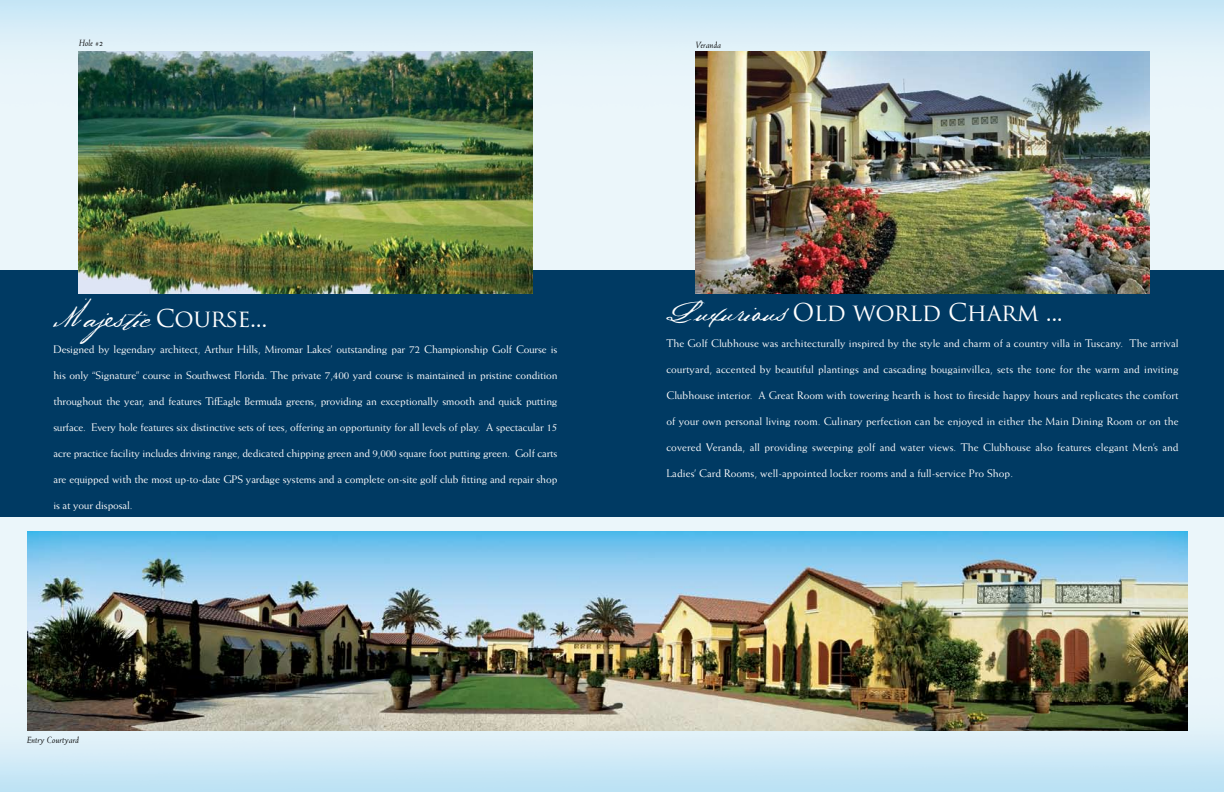
<style>
.page{position:relative;width:1224px;height:792px;background:#fff}
.page>*{position:absolute;margin:0;border:0;box-sizing:border-box;transform-origin:0 0}
.t1{font:24px "Trajan Pro";letter-spacing:-.02em;color:#fff}
.t2{font:11px "Weiss";letter-spacing:-.01em;color:#fff}
.t3{font:italic 9px "Weiss";letter-spacing:.005em;color:#000}
.s1{font-family:"Baker Script";font-size:32px}
</style>
<div class="page">
<img style="left:0;top:517px;width:1224px;height:275px">
<div style="left:0;top:270px;width:1224px;height:247px;background:#003a63"></div>
<img style="left:78px;top:51px;width:455px;height:243px">
<img style="left:27px;top:531px;width:1161px;height:199px">
<img style="left:695px;top:51px;width:455px;height:243px">
<p class="t3" style="left:79px;top:38px;width:26px">Hole #2</p>
<h1 class="t1" style="left:54px;top:303px;width:215px"><span class="s1">Majestic</span> COURSE...</h1>
<p class="t2" style="left:54px;top:343px;width:505px">Designed by legendary architect, Arthur Hills, Miromar Lakes’ outstanding par 72 Championship Golf Course is</p>
<p class="t2" style="left:54px;top:369px;width:505px">his only “Signature” course in Southwest Florida. The private 7,400 yard course is maintained in pristine condition</p>
<p class="t2" style="left:54px;top:395px;width:505px">throughout the year, and features TifEagle Bermuda greens, providing an exceptionally smooth and quick putting</p>
<p class="t2" style="left:54px;top:421px;width:505px">surface. Every hole features six distinctive sets of tees, offering an opportunity for all levels of play. A spectacular 15</p>
<p class="t2" style="left:54px;top:447px;width:505px">acre practice facility includes driving range, dedicated chipping green and 9,000 square foot putting green. Golf carts</p>
<p class="t2" style="left:54px;top:473px;width:505px">are equipped with the most up-to-date GPS yardage systems and a complete on-site golf club fitting and repair shop</p>
<p class="t2" style="left:54px;top:499px;width:81px">is at your disposal.</p>
<p class="t3" style="left:27px;top:735px;width:54px">Entry Courtyard</p>
<p class="t3" style="left:695px;top:40px;width:27px">Veranda</p>
<h1 class="t1" style="left:666px;top:297px;width:398px"><span class="s1">Luxurious</span> OLD WORLD CHARM ...</h1>
<p class="t2" style="left:666px;top:336px;width:514px">The Golf Clubhouse was architecturally inspired by the style and charm of a country villa in Tuscany. The arrival</p>
<p class="t2" style="left:666px;top:362px;width:514px">courtyard, accented by beautiful plantings and cascading bougainvillea, sets the tone for the warm and inviting</p>
<p class="t2" style="left:666px;top:388px;width:514px">Clubhouse interior. A Great Room with towering hearth is host to fireside happy hours and replicates the comfort</p>
<p class="t2" style="left:666px;top:414px;width:514px">of your own personal living room. Culinary perfection can be enjoyed in either the Main Dining Room or on the</p>
<p class="t2" style="left:666px;top:440px;width:514px">covered Veranda, all providing sweeping golf and water views. The Clubhouse also features elegant Men’s and</p>
<p class="t2" style="left:666px;top:466px;width:348px">Ladies’ Card Rooms, well-appointed locker rooms and a full-service Pro Shop.</p>
</div>
